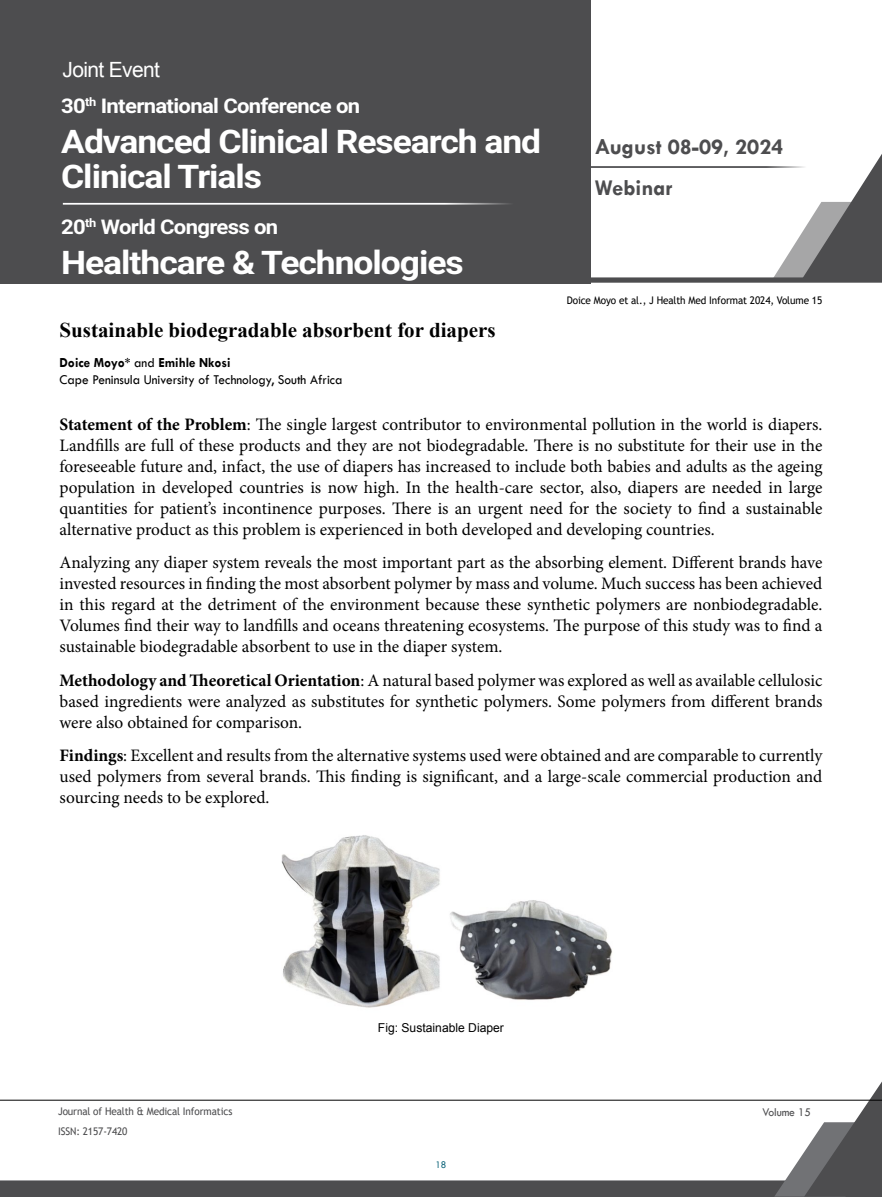
<style>
.page{position:relative;width:882px;height:1197px;background:#fff}
.page>*{position:absolute;margin:0;border:0;box-sizing:border-box;transform-origin:0 0}
.t1{font:700 32.55px/35.5px "Roboto";letter-spacing:-.03em;color:#fff;scale:1.09 1}
.t2{font:700 22.75px/41.1px "Tw Cen";color:#4d4d4f}
.t3{font:700 21px "Times New Roman";color:#000}
.t4{font:21px "Arial";letter-spacing:-.03em;color:#fff}
.t5{font:700 20.3px "Roboto";letter-spacing:-.03em;color:#fff;scale:1.09 1}
.t6{font:17.5px/21px "Minion Pro";color:#000;text-align:justify}
.t7{font:14px/17.5px "Tw Cen";color:#000;scale:.95 1}
.t8{font:12.25px "Arial";color:#000}
.t9{font:12.25px "Tw Cen";letter-spacing:-.01em;color:#4d4d4f;scale:.95 1}
.t10{font:10.5px "Trebuchet MS";letter-spacing:-.01em;color:#4d4d4f;scale:.95 1}
.t11{font:10.5px "Trebuchet MS";letter-spacing:-.01em;color:#000;scale:.95 1}
.t12{font:10.5px "Tw Cen";color:#15697e;scale:.95 1}
.s1{font-weight:700}
</style>
<div class="page">
<svg style="left:0;top:1081px;width:882px;height:116px"></svg>
<hr style="left:0;top:1100px;width:882px;height:1px;background:#000">
<div style="left:0;top:0;width:590px;height:283px;background:#4d4d4f"></div>
<svg style="left:62px;top:153px;width:820px;height:130px"></svg>
<hr style="left:63px;top:203px;width:478px;height:2px;background:#fff">
<img style="left:281px;top:835px;width:331px;height:173px">
<p class="t4" style="left:62px;top:56px;width:99px">Joint Event</p>
<p class="t5" style="left:61px;top:92px;width:276px">30<sup>th</sup> International Conference on</p>
<h1 class="t1" style="left:61px;top:122px;width:442px">Advanced Clinical Research and<br>Clinical Trials</h1>
<p class="t5" style="left:61px;top:213px;width:201px">20<sup>th</sup> World Congress on</p>
<h1 class="t1" style="left:61px;top:243px;width:371px">Healthcare &amp; Technologies</h1>
<h2 class="t2" style="left:595px;top:126px;width:190px">August 08-09, 2024<br>Webinar</h2>
<p class="t11" style="left:567px;top:293px;width:270px">Doice Moyo et al., J Health Med Informat 2024, Volume 15</p>
<p class="t3" style="left:60px;top:314px;width:438px">Sustainable biodegradable absorbent for diapers</p>
<p class="t7" style="left:60px;top:353px;width:299px"><span class="s1">Doice Moyo*</span> and <span class="s1">Emihle Nkosi<br></span>Cape Peninsula University of Technology, South Africa</p>
<p class="t6" style="left:60px;top:414px;width:765px"><span class="s1">Statement of the Problem</span>: The single largest contributor to environmental pollution in the world is diapers.<br>Landfills are full of these products and they are not biodegradable. There is no substitute for their use in the foreseeable future and, infact, the use of diapers has increased to include both babies and adults as the ageing population in developed countries is now high. In the health-care sector, also, diapers are needed in large quantities for patient’s incontinence purposes. There is an urgent need for the society to find a sustainable alternative product as this problem is experienced in both developed and developing countries.</p>
<p class="t6" style="left:60px;top:552px;width:765px">Analyzing any diaper system reveals the most important part as the absorbing element. Different brands have invested resources in finding the most absorbent polymer by mass and volume. Much success has been achieved in this regard at the detriment of the environment because these synthetic polymers are nonbiodegradable.<br>Volumes find their way to landfills and oceans threatening ecosystems. The purpose of this study was to find a sustainable biodegradable absorbent to use in the diaper system.</p>
<p class="t6" style="left:60px;top:670px;width:764px"><span class="s1">Methodology and Theoretical Orientation</span>: A natural based polymer was explored as well as available cellulosic based ingredients were analyzed as substitutes for synthetic polymers. Some polymers from different brands were also obtained for comparison.</p>
<p class="t6" style="left:60px;top:745px;width:764px"><span class="s1">Findings</span>: Excellent and results from the alternative systems used were obtained and are comparable to currently used polymers from several brands. This finding is significant, and a large-scale commercial production and sourcing needs to be explored.</p>
<p class="t8" style="left:378px;top:1020px;width:128px">Fig: Sustainable Diaper</p>
<p class="t10" style="left:58px;top:1105px;width:185px">Journal of Health &amp; Medical Informatics</p>
<p class="t9" style="left:762px;top:1104px;width:53px">Volume 15</p>
<p class="t10" style="left:58px;top:1125px;width:75px">ISSN: 2157-7420</p>
<p class="t12" style="left:436px;top:1159px;width:13px">18</p>
</div>
